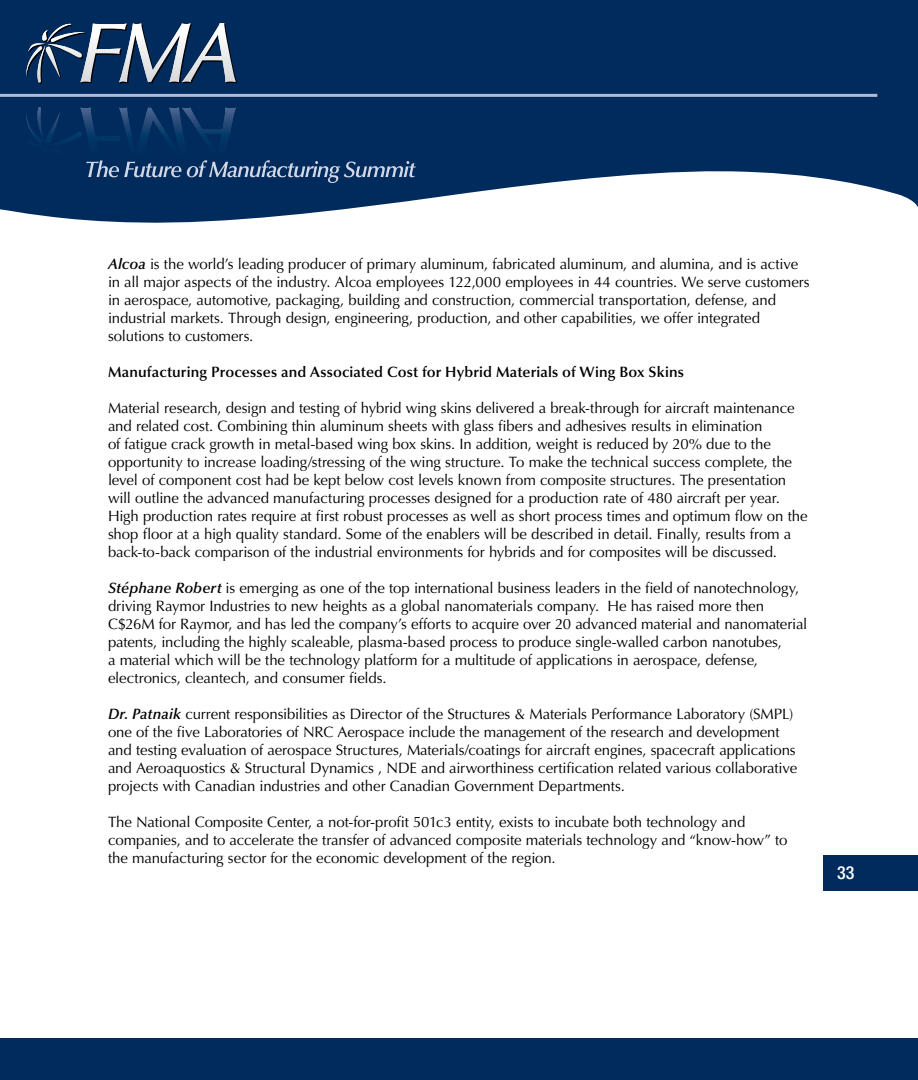
<style>
.page{position:relative;width:918px;height:1080px;background:#fff}
.page>*{position:absolute;margin:0;border:0;box-sizing:border-box;transform-origin:0 0}
.t1{font:500 condensed 18px "Helvetica Neue LT Std";color:#fff}
.t2{font:15px/18px "Optima LT Std";letter-spacing:-.01em;color:#000}
.t3{font:600 15px "Optima LT Std";letter-spacing:.01em;color:#000}
.s1{font-weight:600;font-style:italic}
</style>
<div class="page">
<div style="left:0;top:1038px;width:918px;height:42px;background:#002b5c"></div>
<div style="left:824px;top:855px;width:94px;height:36px;background:#002b5c"></div>
<svg style="left:0;top:0;width:918px;height:223px;background:#264a74"></svg>
<hr style="left:0;top:94px;width:877px;height:3px;background:#b2bbd3">
<svg style="left:26px;top:23px;width:211px;height:61px;background:#425e7e"></svg>
<svg style="left:26px;top:107px;width:390px;height:76px;background:#0d3665"></svg>
<p class="t2" style="left:108px;top:255px;width:703px"><span class="s1">Alcoa</span> is the world’s leading producer of primary aluminum, fabricated aluminum, and alumina, and is active in all major aspects of the industry. Alcoa employees 122,000 employees in 44 countries. We serve customers in aerospace, automotive, packaging, building and construction, commercial transportation, defense, and industrial markets. Through design, engineering, production, and other capabilities, we offer integrated solutions to customers.</p>
<p class="t3" style="left:108px;top:363px;width:577px">Manufacturing Processes and Associated Cost for Hybrid Materials of Wing Box Skins</p>
<p class="t2" style="left:108px;top:399px;width:701px">Material research, design and testing of hybrid wing skins delivered a break-through for aircraft maintenance and related cost. Combining thin aluminum sheets with glass fibers and adhesives results in elimination<br>of fatigue crack growth in metal-based wing box skins. In addition, weight is reduced by 20% due to the opportunity to increase loading/stressing of the wing structure. To make the technical success complete, the level of component cost had be kept below cost levels known from composite structures. The presentation will outline the advanced manufacturing processes designed for a production rate of 480 aircraft per year.<br>High production rates require at first robust processes as well as short process times and optimum flow on the shop floor at a high quality standard. Some of the enablers will be described in detail. Finally, results from a back-to-back comparison of the industrial environments for hybrids and for composites will be discussed.</p>
<p class="t2" style="left:108px;top:579px;width:701px"><span class="s1">Stéphane Robert</span> is emerging as one of the top international business leaders in the field of nanotechnology, driving Raymor Industries to new heights as a global nanomaterials company. He has raised more then C$26M for Raymor, and has led the company’s efforts to acquire over 20 advanced material and nanomaterial patents, including the highly scaleable, plasma-based process to produce single-walled carbon nanotubes,<br>a material which will be the technology platform for a multitude of applications in aerospace, defense, electronics, cleantech, and consumer fields.</p>
<p class="t2" style="left:108px;top:705px;width:691px"><span class="s1">Dr. Patnaik</span> current responsibilities as Director of the Structures &amp; Materials Performance Laboratory (SMPL) one of the five Laboratories of NRC Aerospace include the management of the research and development and testing evaluation of aerospace Structures, Materials/coatings for aircraft engines, spacecraft applications and Aeroaquostics &amp; Structural Dynamics , NDE and airworthiness certification related various collaborative projects with Canadian industries and other Canadian Government Departments.</p>
<p class="t2" style="left:108px;top:813px;width:681px">The National Composite Center, a not-for-profit 501c3 entity, exists to incubate both technology and companies, and to accelerate the transfer of advanced composite materials technology and “know-how” to the manufacturing sector for the economic development of the region.</p>
<p class="t1" style="left:837px;top:862px;width:19px">33</p>
</div>
